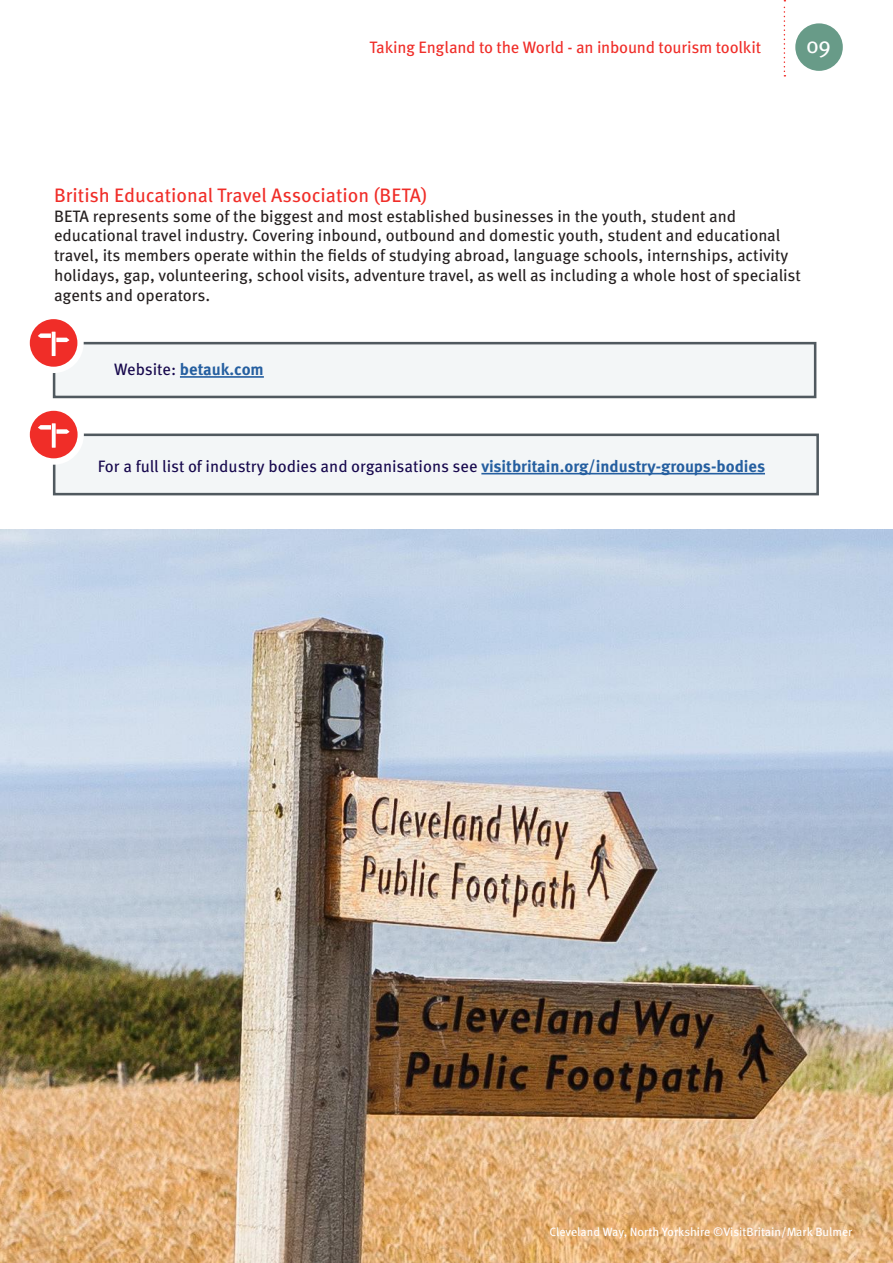
<style>
.page{position:relative;width:893px;height:1263px;background:#fff}
.page>*{position:absolute;margin:0;border:0;box-sizing:border-box;transform-origin:0 0}
.t1{font:22.5px "Meta Pro";color:#fff}
.t2{font:19.5px "Meta Pro";color:#f02d28}
.t3{font:16.5px/19.8px "Meta Pro";color:#241f1f}
.t4{font:16.5px "Meta Pro";color:#17084d}
.t5{font:16.5px "Meta Pro";letter-spacing:-.015em;color:#f02d28}
.t6{font:700 16.5px "Meta Pro";color:#255fa0}
.t7{font:12px "Meta Pro";color:#fff}
.s1{font-weight:400;color:#17084d}
.s2{font-weight:700;color:#255fa0}
</style>
<div class="page">
<div style="left:53px;top:342px;width:763px;height:56px;background:#f3f6f7;border:3px solid #50595f"></div>
<div style="left:24px;top:313px;width:60px;height:60px;background:#fff;border-radius:50%"></div>
<div style="left:30px;top:319px;width:47px;height:48px;background:#f02d28;border-radius:50%"></div>
<svg style="left:38px;top:332px;width:31px;height:24px"></svg>
<hr style="left:180px;top:376px;width:84px;height:2px;background:#255fa0">
<div style="left:53px;top:433px;width:766px;height:62px;background:#f3f6f7;border:3px solid #50595f"></div>
<div style="left:24px;top:405px;width:60px;height:60px;background:#fff;border-radius:50%"></div>
<div style="left:30px;top:411px;width:48px;height:47px;background:#f02d28;border-radius:50%"></div>
<svg style="left:38px;top:423px;width:31px;height:25px"></svg>
<hr style="left:481px;top:473px;width:284px;height:1px;background:#255fa0">
<svg style="left:784px;top:0;width:1px;height:77px"></svg>
<div style="left:795px;top:23px;width:48px;height:48px;background:#689b88;border-radius:50%"></div>
<img style="left:0;top:529px;width:893px;height:734px">
<p class="t5" style="left:369px;top:34px;width:393px">Taking England to the World - an inbound tourism toolkit</p>
<h1 class="t1" style="left:806px;top:28px;width:27px">09</h1>
<p class="t2" style="left:54px;top:180px;width:375px">British Educational Travel Association (BETA)</p>
<p class="t3" style="left:54px;top:205px;width:748px">BETA represents some of the biggest and most established businesses in the youth, student and educational travel industry. Covering inbound, outbound and domestic youth, student and educational travel, its members operate within the fields of studying abroad, language schools, internships, activity holidays, gap, volunteering, school visits, adventure travel, as well as including a whole host of specialist agents and operators.</p>
<p class="t6" style="left:114px;top:356px;width:151px"><span class="s1">Website:</span> betauk.com</p>
<p class="t4" style="left:98px;top:453px;width:669px">For a full list of industry bodies and organisations see <span class="s2">visitbritain.org/industry-groups-bodies</span></p>
<p class="t7" style="left:549px;top:1222px;width:305px">Cleveland Way, North Yorkshire ©VisitBritain/Mark Bulmer</p>
</div>
